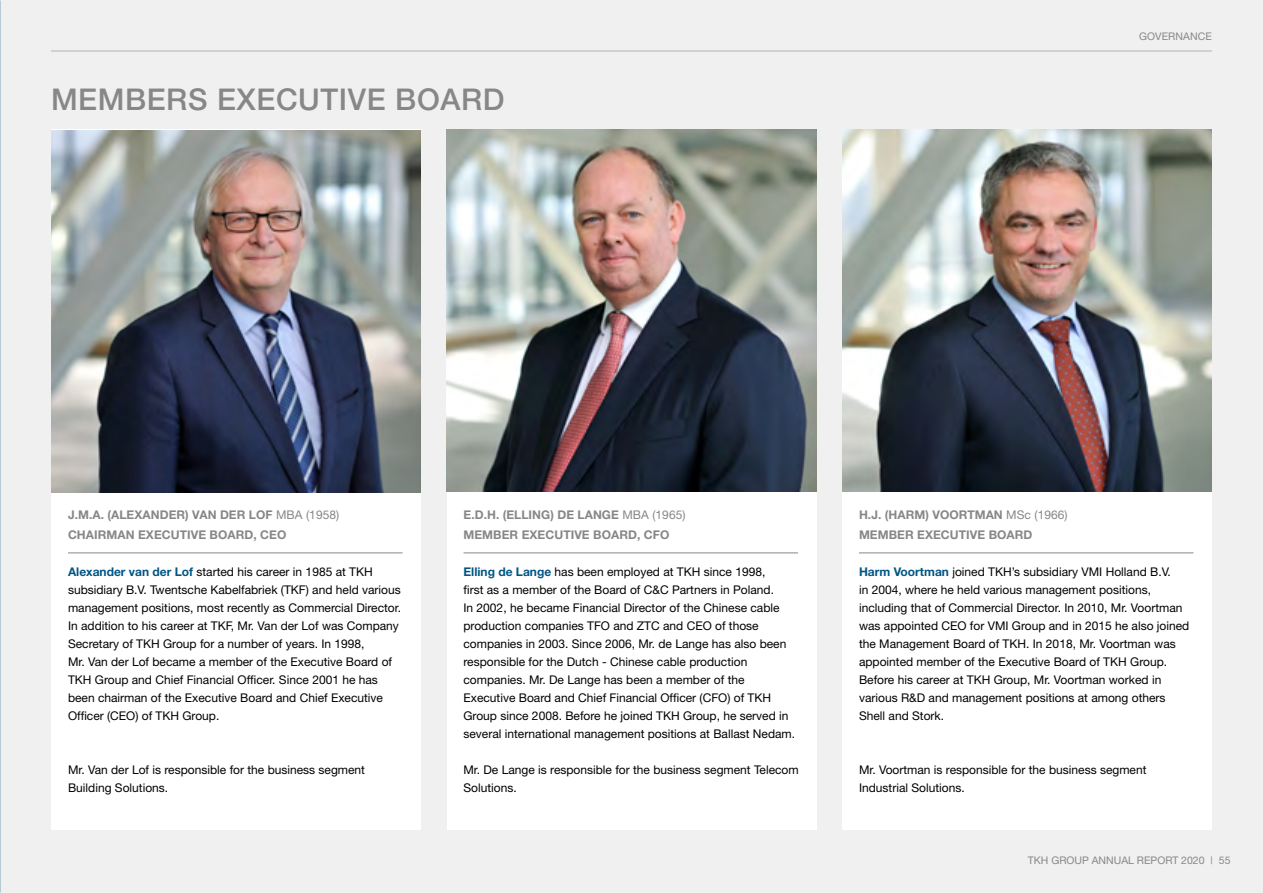
<style>
.page{position:relative;width:1263px;height:893px;background:#f0f0f0}
.page>*{position:absolute;margin:0;border:0;box-sizing:border-box;transform-origin:0 0}
.t1{font:500 30px "Helvetica Neue";letter-spacing:.02em;color:#878787}
.t2{font:12px/18px "Helvetica Neue";color:#000}
.t3{font:700 12px/19.5px "Helvetica Neue";letter-spacing:.005em;color:#878787}
.t4{font:10.5px "Helvetica Neue";color:#878787}
.s1{font-weight:400}
.s2{font-weight:700;color:#005584}
</style>
<div class="page">
<img style="left:0;top:0;width:1px;height:893px">
<div style="left:447px;top:130px;width:370px;height:700px;background:#fff"></div>
<div style="left:842px;top:130px;width:370px;height:700px;background:#fff"></div>
<div style="left:51px;top:130px;width:370px;height:700px;background:#fff"></div>
<hr style="left:51px;top:51px;width:1161px;height:1px;background:#b3b2b2">
<hr style="left:68px;top:552px;width:335px;height:1px;background:#878787">
<hr style="left:463px;top:552px;width:335px;height:1px;background:#878787">
<hr style="left:859px;top:552px;width:334px;height:1px;background:#878787">
<img style="left:446px;top:129px;width:370px;height:362px">
<img style="left:51px;top:130px;width:370px;height:362px">
<img style="left:842px;top:129px;width:370px;height:362px">
<h1 class="t1" style="left:51px;top:81px;width:455px">MEMBERS EXECUTIVE BOARD</h1>
<p class="t4" style="left:1139px;top:30px;width:74px">GOVERNANCE</p>
<p class="t3" style="left:68px;top:505px;width:273px">J.M.A. (ALEXANDER) VAN DER LOF <span class="s1">MBA (1958)<br></span>CHAIRMAN EXECUTIVE BOARD, CEO</p>
<p class="t3" style="left:859px;top:505px;width:210px">H.J. (HARM) VOORTMAN <span class="s1">MSc (1966)<br></span>MEMBER EXECUTIVE BOARD</p>
<p class="t3" style="left:463px;top:505px;width:224px">E.D.H. (ELLING) DE LANGE <span class="s1">MBA (1965)<br></span>MEMBER EXECUTIVE BOARD, CFO</p>
<p class="t2" style="left:68px;top:562px;width:335px"><span class="s2">Alexander van der Lof</span> started his career in 1985 at TKH subsidiary B.V. Twentsche Kabelfabriek (TKF) and held various management positions, most recently as Commercial Director.<br>In addition to his career at TKF, Mr. Van der Lof was Company Secretary of TKH Group for a number of years. In 1998,<br>Mr. Van der Lof became a member of the Executive Board of TKH Group and Chief Financial Officer. Since 2001 he has been chairman of the Executive Board and Chief Executive Officer (CEO) of TKH Group.</p>
<p class="t2" style="left:68px;top:760px;width:298px">Mr. Van der Lof is responsible for the business segment<br>Building Solutions.</p>
<p class="t2" style="left:463px;top:562px;width:333px"><span class="s2">Elling de Lange</span> has been employed at TKH since 1998,<br>first as a member of the Board of C&amp;C Partners in Poland.<br>In 2002, he became Financial Director of the Chinese cable production companies TFO and ZTC and CEO of those companies in 2003. Since 2006, Mr. de Lange has also been responsible for the Dutch - Chinese cable production companies. Mr. De Lange has been a member of the Executive Board and Chief Financial Officer (CFO) of TKH Group since 2008. Before he joined TKH Group, he served in several international management positions at Ballast Nedam.</p>
<p class="t2" style="left:463px;top:760px;width:337px">Mr. De Lange is responsible for the business segment Telecom<br>Solutions.</p>
<p class="t2" style="left:859px;top:562px;width:332px"><span class="s2">Harm Voortman</span> joined TKH’s subsidiary VMI Holland B.V.<br>in 2004, where he held various management positions, including that of Commercial Director. In 2010, Mr. Voortman was appointed CEO for VMI Group and in 2015 he also joined the Management Board of TKH. In 2018, Mr. Voortman was appointed member of the Executive Board of TKH Group.<br>Before his career at TKH Group, Mr. Voortman worked in various R&amp;D and management positions at among others Shell and Stork.</p>
<p class="t2" style="left:859px;top:760px;width:289px">Mr. Voortman is responsible for the business segment<br>Industrial Solutions.</p>
<p class="t4" style="left:1028px;top:854px;width:204px">TKH GROUP ANNUAL REPORT 2020 | 55</p>
</div>
